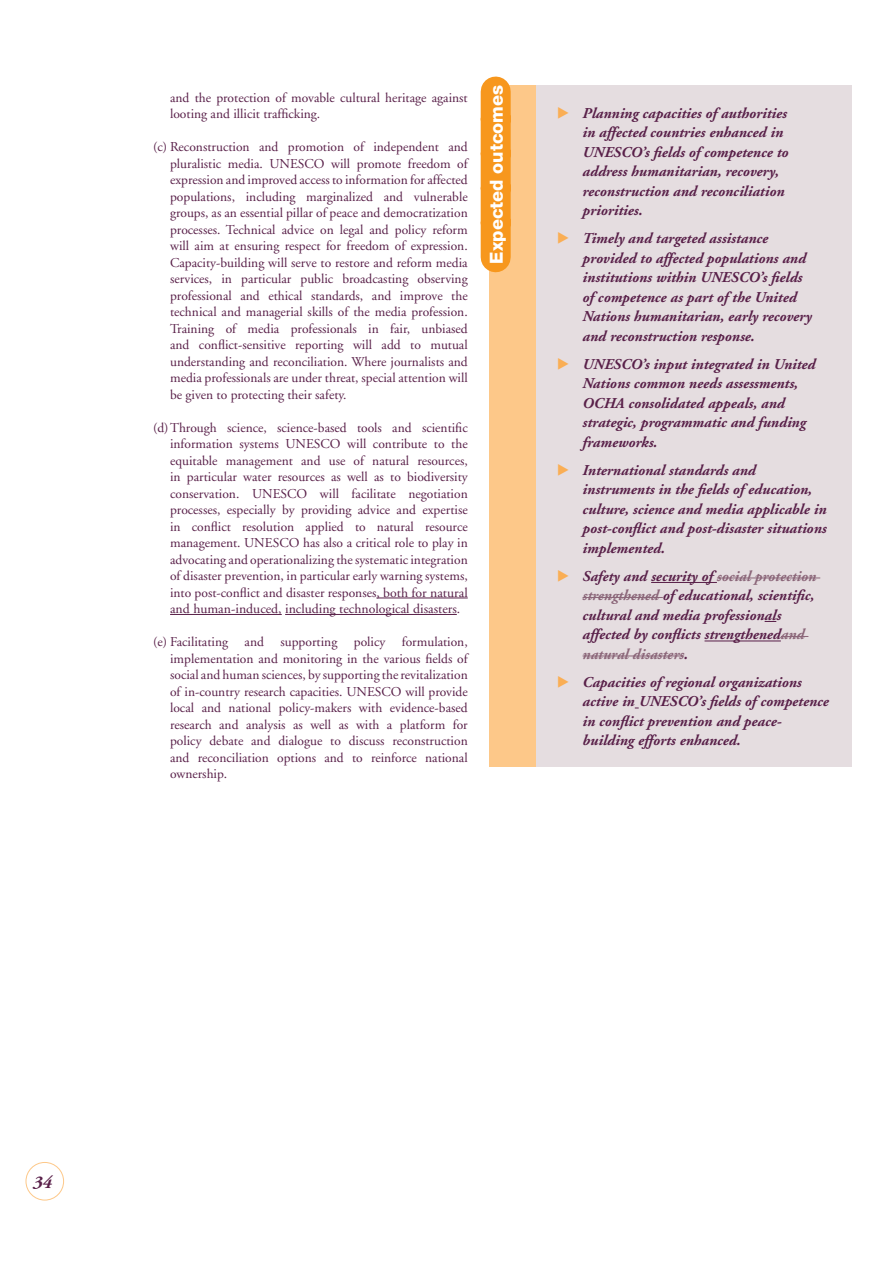
<style>
.page{position:relative;width:893px;height:1263px;background:#fff}
.page>*{position:absolute;margin:0;border:0;box-sizing:border-box;transform-origin:0 0}
.t1{font:800 18px "Helvetica Neue";color:#fff}
.t2{font:italic 700 18px "Adobe Garamond";color:#592049}
.t3{font:italic 700 15px/19.5px "Adobe Garamond";color:#592049}
.t4{font:13.5px/16.5px "Adobe Garamond";color:#592049;text-align:justify}
.s1{font-family:"European Pi Three";font-weight:400;font-style:normal;color:#faae55}
.s2{color:#8b6679}
</style>
<div class="page">
<div style="left:26px;top:1162px;width:38px;height:38px;border:1px solid #fdc889;border-radius:50%"></div>
<hr style="left:376px;top:598px;width:92px;height:1px;background:#592049">
<hr style="left:170px;top:614px;width:112px;height:1px;background:#592049">
<hr style="left:285px;top:614px;width:172px;height:1px;background:#592049">
<div style="left:489px;top:85px;width:47px;height:682px;background:#fdc889"></div>
<div style="left:536px;top:85px;width:316px;height:682px;background:#e5dde0"></div>
<div style="left:481px;top:92px;width:30px;height:165px;background:#f7971d"></div>
<hr style="left:651px;top:582px;width:66px;height:1px;background:#592049">
<hr style="left:704px;top:641px;width:77px;height:1px;background:#592049">
<hr style="left:717px;top:578px;width:103px;height:1px;background:#8b6679">
<hr style="left:583px;top:597px;width:80px;height:1px;background:#8b6679">
<svg style="left:781px;top:636px;width:27px;height:1px"></svg>
<hr style="left:583px;top:656px;width:101px;height:1px;background:#8b6679">
<p class="t4" style="left:170px;top:90px;width:299px">and the protection of movable cultural heritage against looting and illicit trafficking.</p>
<p class="t4" style="left:170px;top:140px;width:299px;text-indent:-17px">(c) Reconstruction and promotion of independent and pluralistic media. UNESCO will promote freedom of expression and improved access to information for affected populations, including marginalized and vulnerable groups, as an essential pillar of peace and democratization processes. Technical advice on legal and policy reform will aim at ensuring respect for freedom of expression.<br>Capacity-building will serve to restore and reform media services, in particular public broadcasting observing professional and ethical standards, and improve the technical and managerial skills of the media profession.<br>Training of media professionals in fair, unbiased and conflict-sensitive reporting will add to mutual understanding and reconciliation. Where journalists and media professionals are under threat, special attention will be given to protecting their safety.</p>
<p class="t4" style="left:170px;top:420px;width:299px;text-indent:-17px">(d) Through science, science-based tools and scientific information systems UNESCO will contribute to the equitable management and use of natural resources, in particular water resources as well as to biodiversity conservation. UNESCO will facilitate negotiation processes, especially by providing advice and expertise in conflict resolution applied to natural resource management. UNESCO has also a critical role to play in advocating and operationalizing the systematic integration of disaster prevention, in particular early warning systems, into post-conflict and disaster responses, both for natural and human-induced, including technological disasters.</p>
<p class="t4" style="left:170px;top:635px;width:299px;text-indent:-17px">(e) Facilitating and supporting policy formulation, implementation and monitoring in the various fields of social and human sciences, by supporting the revitalization of in-country research capacities. UNESCO will provide local and national policy-makers with evidence-based research and analysis as well as with a platform for policy debate and dialogue to discuss reconstruction and reconciliation options and to reinforce national ownership.</p>
<h1 class="t1" style="left:490px;top:264px;width:180px;rotate:-90deg">Expected outcomes</h1>
<p class="t3" style="left:583px;top:105px;width:208px;text-indent:-26px"><span class="s1">-</span> Planning capacities of authorities in affected countries enhanced in<br>UNESCO’s fields of competence to address humanitarian, recovery, reconstruction and reconciliation priorities.</p>
<p class="t3" style="left:583px;top:230px;width:231px;text-indent:-26px"><span class="s1">-</span> Timely and targeted assistance provided to affected populations and institutions within UNESCO’s fields of competence as part of the United Nations humanitarian, early recovery and reconstruction response.</p>
<p class="t3" style="left:583px;top:356px;width:234px;text-indent:-26px"><span class="s1">-</span> UNESCO’s input integrated in United<br>Nations common needs assessments,<br>OCHA consolidated appeals, and strategic, programmatic and funding frameworks.</p>
<p class="t3" style="left:583px;top:462px;width:246px;text-indent:-26px"><span class="s1">-</span> International standards and instruments in the fields of education, culture, science and media applicable in post-conflict and post-disaster situations implemented.</p>
<p class="t3" style="left:583px;top:568px;width:235px;text-indent:-26px"><span class="s1">-</span> Safety and security of <span class="s2">social protection strengthened</span> of educational, scientific, cultural and media professionals affected by conflicts strengthened<span class="s2">and natural disasters</span>.</p>
<p class="t3" style="left:583px;top:674px;width:248px;text-indent:-26px"><span class="s1">-</span> Capacities of regional organizations active in UNESCO’s fields of competence in conflict prevention and peace&shy;building efforts enhanced.</p>
<h1 class="t2" style="left:33px;top:1175px;width:20px">34</h1>
</div>
